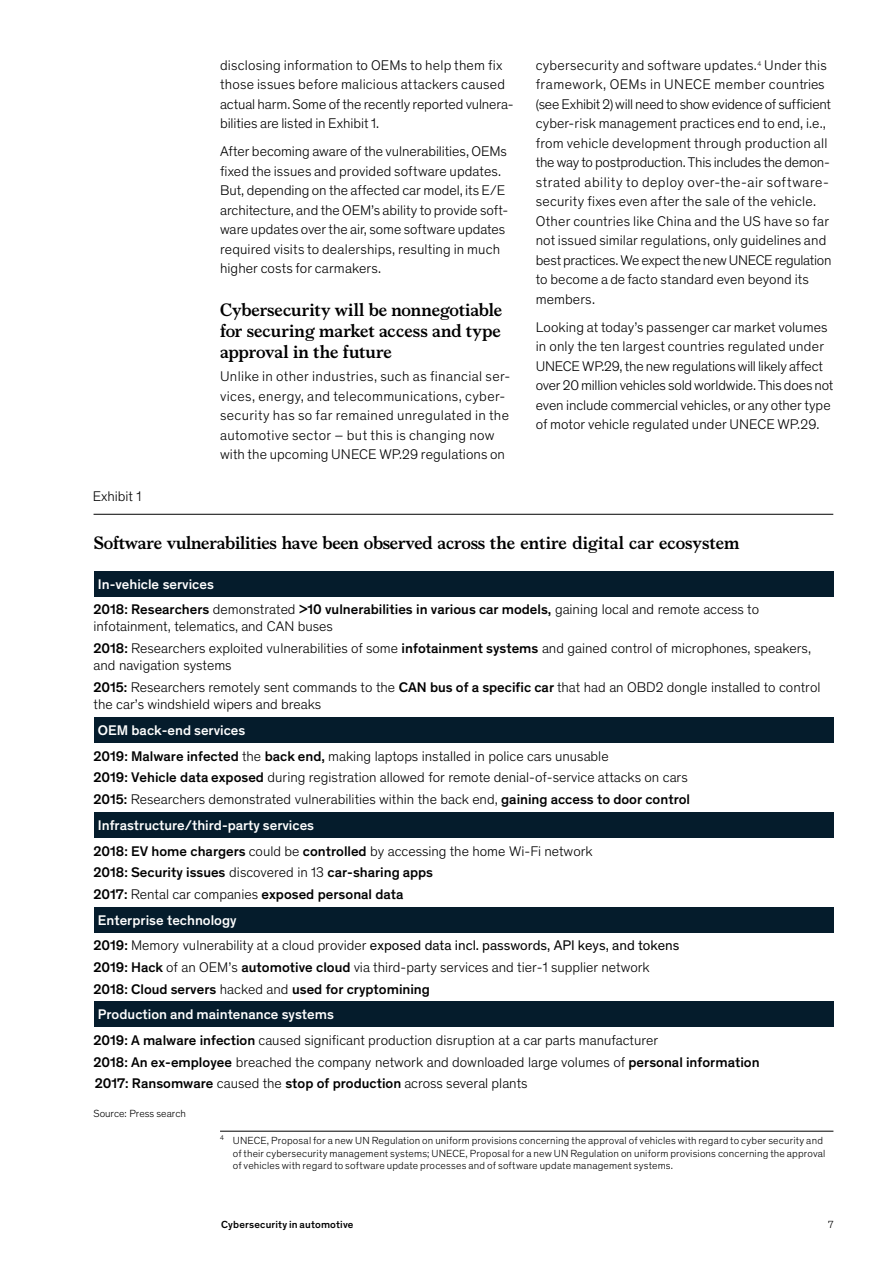
<style>
.page{position:relative;width:893px;height:1263px;background:#fff}
.page>*{position:absolute;margin:0;border:0;box-sizing:border-box;transform-origin:0 0}
.t1{font:700 18px/21px "Bower";letter-spacing:-.01em;color:#000;text-align:justify}
.t2{font:300 14.25px/19.5px "Theinhardt Pan";color:#000}
.t3{font:300 14.25px/19.5px "Theinhardt Pan";letter-spacing:.025em;color:#000}
.t4{font:500 14.25px "Theinhardt Pan";color:#000}
.t5{font:500 14.25px "Theinhardt Pan";color:#fff}
.t6{font:14.25px "Theinhardt Pan";color:#000}
.t7{font:300 10.5px/12.8px "Theinhardt Pan";letter-spacing:.015em;color:#000}
.t8{font:500 10.5px "Theinhardt Pan";letter-spacing:.015em;color:#000}
.s1{font-weight:500}
.s2{font-weight:300}
</style>
<div class="page">
<hr style="left:220px;top:1131px;width:613px;height:1px;background:#000">
<hr style="left:94px;top:514px;width:739px;height:1px;background:#000">
<div style="left:94px;top:571px;width:739px;height:25px;background:#051c2c"></div>
<div style="left:94px;top:1001px;width:739px;height:26px;background:#051c2c"></div>
<div style="left:94px;top:717px;width:739px;height:26px;background:#051c2c"></div>
<div style="left:94px;top:812px;width:739px;height:26px;background:#051c2c"></div>
<div style="left:94px;top:907px;width:739px;height:25px;background:#051c2c"></div>
<p class="t2" style="left:220px;top:55px;width:295px">disclosing information to OEMs to help them fix those issues before malicious attackers caused actual harm. Some of the recently reported vulnera&shy;bilities are listed in Exhibit 1.</p>
<p class="t2" style="left:220px;top:141px;width:290px">After becoming aware of the vulnerabilities, OEMs fixed the issues and provided software updates.<br>But, depending on the affected car model, its E/E architecture, and the OEM’s ability to provide soft&shy;ware updates over the air, some software updates required visits to dealerships, resulting in much higher costs for carmakers.</p>
<p class="t1" style="left:220px;top:298px;width:284px">Cybersecurity will be nonnegotiable for securing market access and type approval in the future</p>
<p class="t3" style="left:220px;top:366px;width:292px">Unlike in other industries, such as financial ser&shy;vices, energy, and telecommunications, cyber&shy;security has so far remained unregulated in the automotive sector – but this is changing now with the upcoming UNECE WP.29 regulations on</p>
<p class="t2" style="left:536px;top:55px;width:297px">cybersecurity and software updates.<sup>4</sup> Under this framework, OEMs in UNECE member countries (see Exhibit 2) will need to show evidence of sufficient cyber-risk management practices end to end, i.e., from vehicle development through production all the way to postproduction. This includes the demon&shy;strated ability to deploy over-the-air software&shy;security fixes even after the sale of the vehicle.<br>Other countries like China and the US have so far not issued similar regulations, only guidelines and best practices. We expect the new UNECE regulation to become a de facto standard even beyond its members.</p>
<p class="t2" style="left:536px;top:317px;width:299px">Looking at today’s passenger car market volumes in only the ten largest countries regulated under UNECE WP.29, the new regulations will likely affect over 20 million vehicles sold worldwide. This does not even include commercial vehicles, or any other type of motor vehicle regulated under UNECE WP.29.</p>
<p class="t2" style="left:93px;top:486px;width:50px">Exhibit 1</p>
<p class="t1" style="left:94px;top:531px;width:647px">Software vulnerabilities have been observed across the entire digital car ecosystem</p>
<p class="t5" style="left:98px;top:573px;width:118px">In-vehicle services</p>
<p class="t2" style="left:94px;top:600px;width:667px;line-height:17.1px"><span class="s1">2018: Researchers</span> demonstrated <span class="s1">&gt;10 vulnerabilities in various car models,</span> gaining local and remote access to infotainment, telematics, and CAN buses</p>
<p class="t2" style="left:94px;top:639px;width:719px;line-height:17.1px"><span class="s1">2018:</span> Researchers exploited vulnerabilities of some <span class="s1">infotainment systems</span> and gained control of microphones, speakers, and navigation systems</p>
<p class="t2" style="left:94px;top:678px;width:728px;line-height:17.1px"><span class="s1">2015:</span> Researchers remotely sent commands to the <span class="s1">CAN bus of a specific car</span> that had an OBD2 dongle installed to control the car’s windshield wipers and breaks</p>
<p class="t5" style="left:98px;top:720px;width:149px">OEM back-end services</p>
<p class="t2" style="left:94px;top:746px;width:517px"><span class="s1">2019: Malware infected</span> the <span class="s1">back end,</span> making laptops installed in police cars unusable</p>
<p class="t2" style="left:94px;top:767px;width:596px"><span class="s1">2019: Vehicle data exposed</span> during registration allowed for remote denial-of-service attacks on cars</p>
<p class="t2" style="left:94px;top:789px;width:598px"><span class="s1">2015:</span> Researchers demonstrated vulnerabilities within the back end, <span class="s1">gaining access to door control</span></p>
<p class="t5" style="left:98px;top:814px;width:218px">Infrastructure/third-party services</p>
<p class="t2" style="left:94px;top:840px;width:501px"><span class="s1">2018: EV home chargers</span> could be <span class="s1">controlled</span> by accessing the home Wi-Fi network</p>
<p class="t4" style="left:94px;top:862px;width:341px">2018: Security issues <span class="s2">discovered in 13</span> car-sharing apps</p>
<p class="t4" style="left:94px;top:883px;width:311px">2017: <span class="s2">Rental car companies</span> exposed personal data</p>
<p class="t5" style="left:98px;top:909px;width:140px">Enterprise technology</p>
<p class="t6" style="left:94px;top:936px;width:587px"><span class="s1">2019:</span> <span class="s2">Memory vulnerability at a cloud provider</span> exposed data incl. passwords, API keys, and tokens</p>
<p class="t2" style="left:94px;top:957px;width:558px"><span class="s1">2019: Hack</span> of an OEM’s <span class="s1">automotive cloud</span> via third-party services and tier-1 supplier network</p>
<p class="t4" style="left:94px;top:978px;width:338px">2018: Cloud servers <span class="s2">hacked and</span> used for cryptomining</p>
<p class="t5" style="left:98px;top:1004px;width:238px">Production and maintenance systems</p>
<p class="t2" style="left:94px;top:1030px;width:566px"><span class="s1">2019: A malware infection</span> caused significant production disruption at a car parts manufacturer</p>
<p class="t2" style="left:94px;top:1051px;width:667px"><span class="s1">2018: An ex-employee</span> breached the company network and downloaded large volumes of <span class="s1">personal information</span></p>
<p class="t4" style="left:95px;top:1073px;width:434px">2017: Ransomware <span class="s2">caused the</span> stop of production <span class="s2">across several plants</span></p>
<p class="t7" style="left:94px;top:1106px;width:94px">Source: Press search</p>
<p class="t7" style="left:233px;top:1133px;width:594px;text-indent:-13px"><sup>4</sup> UNECE, Proposal for a new UN Regulation on uniform provisions concerning the approval of vehicles with regard to cyber security and of their cybersecurity management systems; UNECE, Proposal for a new UN Regulation on uniform provisions concerning the approval of vehicles with regard to software update processes and of software update management systems.</p>
<p class="t8" style="left:221px;top:1217px;width:134px">Cybersecurity in automotive</p>
<p class="t7" style="left:828px;top:1218px;width:7px">7</p>
</div>
